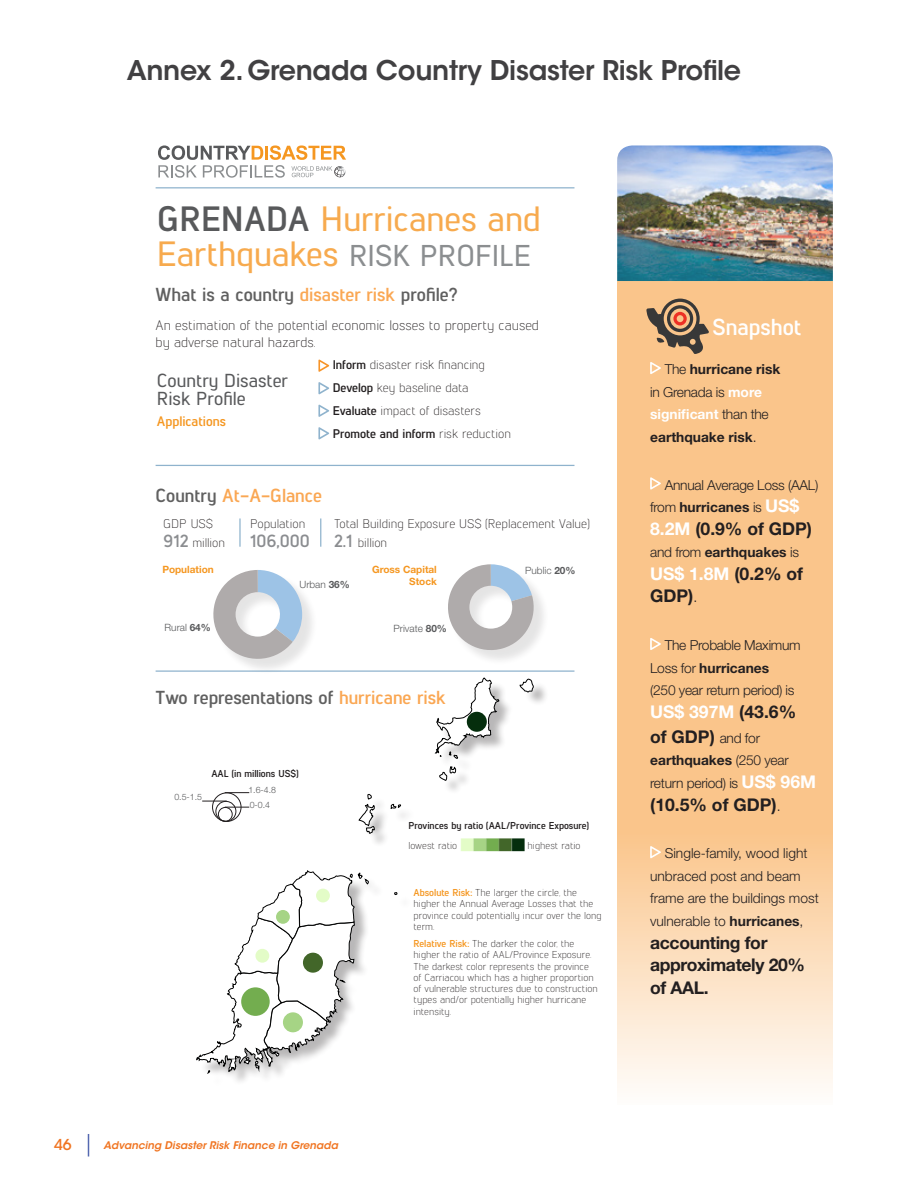
<style>
.page{position:relative;width:918px;height:1188px;background:#fff}
.page>*{position:absolute;margin:0;border:0;box-sizing:border-box;transform-origin:0 0}
.t1{font:500 35.1px/35.1px "Lintel";color:#f7aa4e}
.t2{font:600 27px "ITC Avant Garde Std";letter-spacing:-.01em;color:#414042}
.t3{font:700 23.1px "Lintel";color:#fff}
.t4{font:700 18.75px "Lintel";color:#606060}
.t5{font:500 18.75px/17.5px "Lintel";color:#58595b}
.t6{font:700 18.75px "Lintel";color:#faa753}
.t7{font:700 17.55px/22.6px "Helvetica Neue LT Std";letter-spacing:-.02em;color:#231f20}
.t8{font:700 17.55px/25px "Helvetica Neue LT Std";color:#231f20}
.t9{font:700 17.55px "Lintel";color:#8b8d90}
.t10{font:500 15px "ITC Avant Garde Std";color:#f07522}
.t11{font:300 13.8px/22.5px "Helvetica Neue LT Std";letter-spacing:-.02em;color:#231f20}
.t12{font:300 13.8px/22.5px "Helvetica Neue LT Std";color:#231f20}
.t13{font:700 13.8px/22.5px "Helvetica Neue LT Std";color:#231f20}
.t14{font:300 13.8px/17.5px "Lintel";color:#231f20}
.t15{font:700 13.8px "Lintel";color:#f59721}
.t16{font:300 12.6px/18.8px "Lintel";color:#231f20}
.t17{font:italic 600 10.5px "ITC Avant Garde Std";color:#f07522}
.t18{font:300 10.05px/11.2px "Lintel";color:#231f20}
.t19{font:700 10.05px/19.5px "Lintel";color:#231f20}
.t20{font:300 10.05px "Helvetica Neue LT Std";color:#58595b}
.t21{font:700 10.05px/12px "Helvetica Neue LT Std";color:#f59721;text-align:right}
.t22{font:300 8.85px "Helvetica Neue LT Std";color:#58595b}
.s1{font-weight:700;color:#58595b}
.s2{font-size:30.15px;color:#8b8e90}
.s3{color:#faa753}
.s4{font-weight:700}
.s5{color:#606060}
.s6{font-weight:700;font-size:17.55px;color:#8b8d90}
.s7{font-weight:300}
.s8{color:#e3fcc7}
.s9{color:#a6d485}
.s10{color:#73ad4f}
.s11{color:#426629}
.s12{color:#052e0d}
.s13{font-weight:700;color:#f59721}
.s14{color:#fff}
.s15{font-weight:700;font-size:17.55px;color:#fff}
.s16{font-weight:300;font-size:13.8px}
</style>
<div class="page">
<svg style="left:158px;top:145px;width:188px;height:33px"></svg>
<hr style="left:156px;top:187px;width:418px;height:1px;background:#8fb3cd">
<svg style="left:318px;top:360px;width:11px;height:12px"></svg>
<svg style="left:318px;top:405px;width:11px;height:12px"></svg>
<svg style="left:318px;top:382px;width:11px;height:12px"></svg>
<svg style="left:318px;top:427px;width:11px;height:12px"></svg>
<hr style="left:156px;top:465px;width:418px;height:1px;background:#8fb3cd">
<svg style="left:617px;top:281px;width:216px;height:807px;background:#facd9c"></svg>
<img style="left:617px;top:145px;width:216px;height:136px">
<svg style="left:650px;top:362px;width:11px;height:12px"></svg>
<svg style="left:650px;top:477px;width:11px;height:13px"></svg>
<svg style="left:650px;top:638px;width:11px;height:12px"></svg>
<svg style="left:650px;top:846px;width:11px;height:12px"></svg>
<svg style="left:646px;top:299px;width:63px;height:55px;background:#ac8866"></svg>
<hr style="left:239px;top:518px;width:2px;height:29px;background:#8fb3cd">
<svg style="left:320px;top:518px;width:1px;height:29px"></svg>
<hr style="left:156px;top:670px;width:418px;height:2px;background:#8fb3cd">
<svg style="left:196px;top:792px;width:205px;height:282px"></svg>
<svg style="left:435px;top:678px;width:99px;height:103px"></svg>
<div style="left:241px;top:987px;width:29px;height:29px;background:#73ad4f;border-radius:50%"></div>
<div style="left:283px;top:1012px;width:20px;height:20px;background:#a6d485;border-radius:50%"></div>
<div style="left:303px;top:953px;width:20px;height:20px;background:#426629;border-radius:50%"></div>
<div style="left:467px;top:712px;width:20px;height:20px;background:#052e0d;border-radius:50%"></div>
<div style="left:255px;top:949px;width:14px;height:14px;background:#e3fcc7;border-radius:50%"></div>
<div style="left:276px;top:910px;width:14px;height:14px;background:#a6d485;border-radius:50%"></div>
<div style="left:316px;top:889px;width:14px;height:13px;background:#e3fcc7;border-radius:50%"></div>
<div style="left:215px;top:572px;width:102px;height:103px;background:#231f20;opacity:.12"></div>
<svg style="left:213px;top:570px;width:94px;height:94px"></svg>
<div style="left:450px;top:566px;width:99px;height:100px;background:#231f20;opacity:.12"></div>
<svg style="left:448px;top:564px;width:91px;height:91px"></svg>
<svg style="left:88px;top:1134px;width:1px;height:23px"></svg>
<h2 class="t2" style="left:127px;top:53px;width:616px">Annex 2. Grenada Country Disaster Risk Profile</h2>
<h1 class="t1" style="left:157px;top:199px;width:385px"><span class="s1">GRENADA</span> Hurricanes and<br>Earthquakes <span class="s2">RISK PROFILE</span></h1>
<h3 class="t4" style="left:156px;top:281px;width:304px">What is a country <span class="s3">disaster risk</span> profile?</h3>
<h3 class="t14" style="left:156px;top:315px;width:385px">An estimation of the potential economic losses to property caused by adverse natural hazards.</h3>
<h3 class="t5" style="left:157px;top:371px;width:133px">Country Disaster<br>Risk Profile</h3>
<h3 class="t15" style="left:157px;top:411px;width:71px">Applications</h3>
<p class="t16" style="left:333px;top:355px;width:154px"><span class="s4">Inform</span> disaster risk financing</p>
<p class="t16" style="left:333px;top:399px;width:180px;line-height:22.5px"><span class="s4">Evaluate</span> impact of disasters<br><span class="s4">Promote and inform</span> risk reduction</p>
<p class="t16" style="left:333px;top:378px;width:137px"><span class="s4">Develop</span> key baseline data</p>
<h3 class="t6" style="left:156px;top:482px;width:168px"><span class="s5">Country</span> At-A-Glance</h3>
<p class="t16" style="left:163px;top:513px;width:63px">GDP US$<br><span class="s6">912</span> million</p>
<p class="t16" style="left:250px;top:513px;width:57px">Population</p>
<h3 class="t9" style="left:250px;top:528px;width:61px">106,000</h3>
<p class="t16" style="left:334px;top:513px;width:257px">Total Building Exposure US$ (Replacement Value)<br><span class="s6">2.1</span> billion</p>
<p class="t21" style="left:162px;top:563px;width:53px">Population</p>
<p class="t21" style="left:372px;top:563px;width:66px">Gross Capital<br>Stock</p>
<p class="t20" style="left:299px;top:578px;width:52px">Urban <span class="s4">36%</span></p>
<p class="t20" style="left:165px;top:621px;width:48px">Rural <span class="s4">64%</span></p>
<p class="t20" style="left:394px;top:622px;width:55px">Private <span class="s4">80%</span></p>
<h3 class="t4" style="left:156px;top:684px;width:292px">Two representations of <span class="s3">hurricane risk</span></h3>
<p class="t22" style="left:174px;top:792px;width:29px">0.5-1.5</p>
<p class="t19" style="left:211px;top:764px;width:89px">AAL (in millions US$)</p>
<p class="t22" style="left:250px;top:800px;width:22px">0-0.4</p>
<p class="t22" style="left:248px;top:784px;width:29px">1.6-4.8</p>
<p class="t20" style="left:525px;top:564px;width:52px">Public <span class="s4">20%</span></p>
<p class="t19" style="left:408px;top:815px;width:182px">Provinces by ratio (AAL/Province Exposure) <span class="s7">lowest ratio</span> <span class="s8">■</span><span class="s9">■</span><span class="s10">■</span><span class="s11">■</span><span class="s12">■</span> <span class="s7">highest ratio</span></p>
<h3 class="t10" style="left:54px;top:1135px;width:19px">46</h3>
<p class="t17" style="left:104px;top:1139px;width:236px">Advancing Disaster Risk Finance in Grenada</p>
<p class="t18" style="left:414px;top:886px;width:189px"><span class="s13">Absolute Risk:</span> The larger the circle, the higher the Annual Average Losses that the province could potentially incur over the long term.</p>
<p class="t18" style="left:414px;top:937px;width:186px"><span class="s13">Relative Risk:</span> The darker the color, the higher the ratio of AAL/Province Exposure.<br>The darkest color represents the province of Carriacou which has a higher proportion of vulnerable structures due to construction types and/or potentially higher hurricane intensity.</p>
<h3 class="t3" style="left:713px;top:311px;width:91px">Snapshot</h3>
<h3 class="t13" style="left:650px;top:358px;width:132px;text-indent:15px"><span class="s7">The</span> hurricane risk <span class="s7">in Grenada is</span> <span class="s14">more significant</span> <span class="s7">than the </span>earthquake risk<span class="s7">.</span></h3>
<h3 class="t11" style="left:650px;top:473px;width:170px;text-indent:15px">Annual Average Loss (AAL) from <span class="s4">hurricanes</span> is <span class="s15">US$</span></h3>
<h3 class="t7" style="left:650px;top:517px;width:163px"><span class="s14">8.2M</span> (0.9% of GDP)</h3>
<h3 class="t13" style="left:650px;top:541px;width:151px"><span class="s7">and from</span> earthquakes <span class="s7">is</span></h3>
<h3 class="t7" style="left:650px;top:562px;width:154px"><span class="s14">US$ 1.8M</span> (0.2% of<br>GDP)<span class="s16">.</span></h3>
<h3 class="t11" style="left:650px;top:634px;width:152px;text-indent:15px">The Probable Maximum<br>Loss for <span class="s4">hurricanes<br></span>(250 year return period) is</h3>
<h3 class="t8" style="left:650px;top:699px;width:148px"><span class="s14">US$ 397M</span> (43.6% of GDP) <span class="s16">and for</span></h3>
<h3 class="t11" style="left:650px;top:749px;width:167px"><span class="s4">earthquakes</span> (250 year return period) is <span class="s15">US$ 96M</span></h3>
<h3 class="t7" style="left:650px;top:793px;width:132px">(10.5% of GDP)<span class="s16">.</span></h3>
<h3 class="t12" style="left:650px;top:842px;width:170px;text-indent:15px">Single-family, wood light unbraced post and beam frame are the buildings most vulnerable to <span class="s4">hurricanes</span>,</h3>
<h3 class="t7" style="left:650px;top:931px;width:156px">accounting for approximately 20% of AAL.</h3>
</div>
